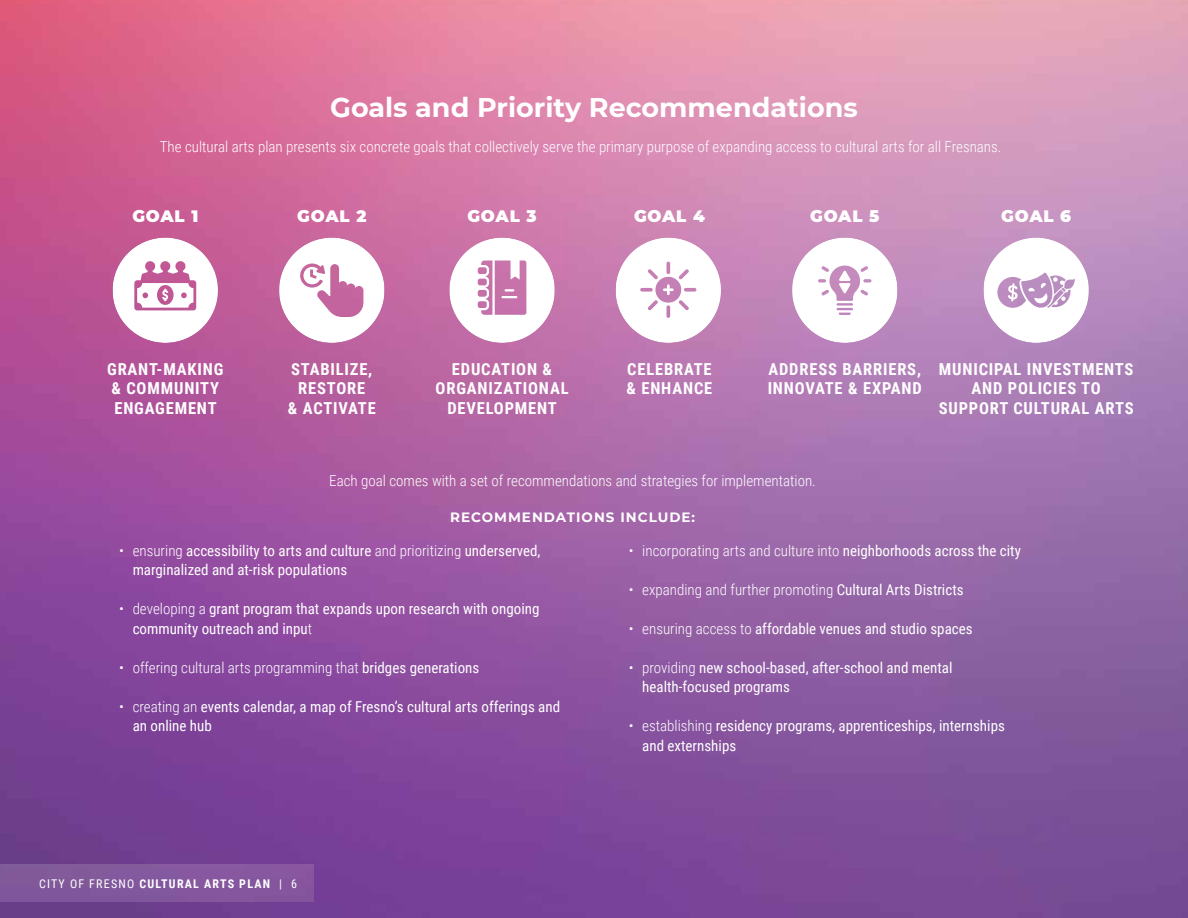
<style>
.page{position:relative;width:1188px;height:918px;background:#fff}
.page>*{position:absolute;margin:0;border:0;box-sizing:border-box;transform-origin:0 0}
.t1{font:700 27px "Montserrat";color:#fff}
.t2{font:700 16.5px/19.5px "Roboto Condensed";letter-spacing:.05em;color:#fff}
.t3{font:900 16.5px "Montserrat";letter-spacing:.05em;color:#fff}
.t4{font:15px/19.5px "Roboto Condensed";color:#fff}
.t5{font:300 15px "Roboto Condensed";color:#fff}
.t6{font:700 13.5px "Montserrat";letter-spacing:.075em;color:#fff}
.t7{font:700 12px "Roboto Condensed";letter-spacing:.1em;color:#fff}
.s1{font-weight:300}
.s2{font-weight:400}
</style>
<div class="page">
<img style="left:0;top:0;width:1188px;height:918px">
<svg style="left:113px;top:238px;width:105px;height:105px"></svg>
<svg style="left:279px;top:238px;width:105px;height:105px"></svg>
<svg style="left:449px;top:238px;width:106px;height:105px"></svg>
<svg style="left:616px;top:238px;width:105px;height:105px"></svg>
<svg style="left:792px;top:238px;width:105px;height:105px"></svg>
<svg style="left:984px;top:238px;width:105px;height:105px"></svg>
<div style="left:0;top:864px;width:313px;height:38px;background:#83589e"></div>
<h1 class="t1" style="left:330px;top:88px;width:529px">Goals and Priority Recommendations</h1>
<p class="t5" style="left:160px;top:136px;width:843px">The cultural arts plan presents six concrete goals that collectively serve the primary purpose of expanding access to cultural arts for all Fresnans.</p>
<p class="t3" style="left:132px;top:204px;width:67px">GOAL 1</p>
<p class="t2" style="left:107px;top:358px;width:118px">GRANT-MAKING &amp; COMMUNITY<br>ENGAGEMENT</p>
<p class="t3" style="left:297px;top:204px;width:71px">GOAL 2</p>
<p class="t3" style="left:467px;top:204px;width:71px">GOAL 3</p>
<p class="t3" style="left:634px;top:204px;width:72px">GOAL 4</p>
<p class="t3" style="left:810px;top:204px;width:71px">GOAL 5</p>
<p class="t3" style="left:1001px;top:204px;width:71px">GOAL 6</p>
<p class="t2" style="left:288px;top:358px;width:89px;text-align:center">STABILIZE,<br>RESTORE<br>&amp; ACTIVATE</p>
<p class="t2" style="left:436px;top:358px;width:135px;text-align:center">EDUCATION &amp;<br>ORGANIZATIONAL<br>DEVELOPMENT</p>
<p class="t2" style="left:626px;top:358px;width:87px">CELEBRATE &amp; ENHANCE</p>
<p class="t2" style="left:768px;top:358px;width:156px">ADDRESS BARRIERS,<br>INNOVATE &amp; EXPAND</p>
<p class="t2" style="left:939px;top:358px;width:197px;text-align:center">MUNICIPAL INVESTMENTS<br>AND POLICIES TO<br>SUPPORT CULTURAL ARTS</p>
<p class="t5" style="left:329px;top:470px;width:488px">Each goal comes with a set of recommendations and strategies for implementation.</p>
<p class="t6" style="left:450px;top:507px;width:247px">RECOMMENDATIONS INCLUDE:</p>
<p class="t4" style="left:133px;top:540px;width:409px;text-indent:-14px"><span class="s1">• ensuring</span> accessibility to arts and culture <span class="s1">and prioritizing</span> underserved, marginalized and at-risk populations</p>
<p class="t4" style="left:133px;top:599px;width:408px;text-indent:-14px"><span class="s1">• developing a</span> grant program that expands upon research with ongoing community outreach and inpu<span class="s1">t</span></p>
<p class="t5" style="left:119px;top:657px;width:362px">• offering cultural arts programming that <span class="s2">bridges generations</span></p>
<p class="t4" style="left:133px;top:696px;width:429px;text-indent:-14px"><span class="s1">• creating an</span> events calendar, a map of Fresno’s cultural arts offerings and an online hub</p>
<p class="t7" style="left:39px;top:875px;width:260px"><span class="s2">CITY OF FRESNO</span> CULTURAL ARTS PLAN <span class="s2">| 6</span></p>
<p class="t5" style="left:629px;top:540px;width:394px">• incorporating arts and culture into <span class="s2">neighborhoods across the city</span></p>
<p class="t5" style="left:629px;top:579px;width:336px">• expanding and further promoting <span class="s2">Cultural Arts Districts</span></p>
<p class="t4" style="left:629px;top:618px;width:345px"><span class="s1">• ensuring access to</span> affordable venues and studio spaces</p>
<p class="t4" style="left:642px;top:657px;width:312px;text-indent:-14px"><span class="s1">• providing</span> new school-based, after-school and mental health-focused programs</p>
<p class="t4" style="left:642px;top:716px;width:364px;text-indent:-14px"><span class="s1">• establishing</span> residency programs, apprenticeships, internships and externships</p>
</div>
